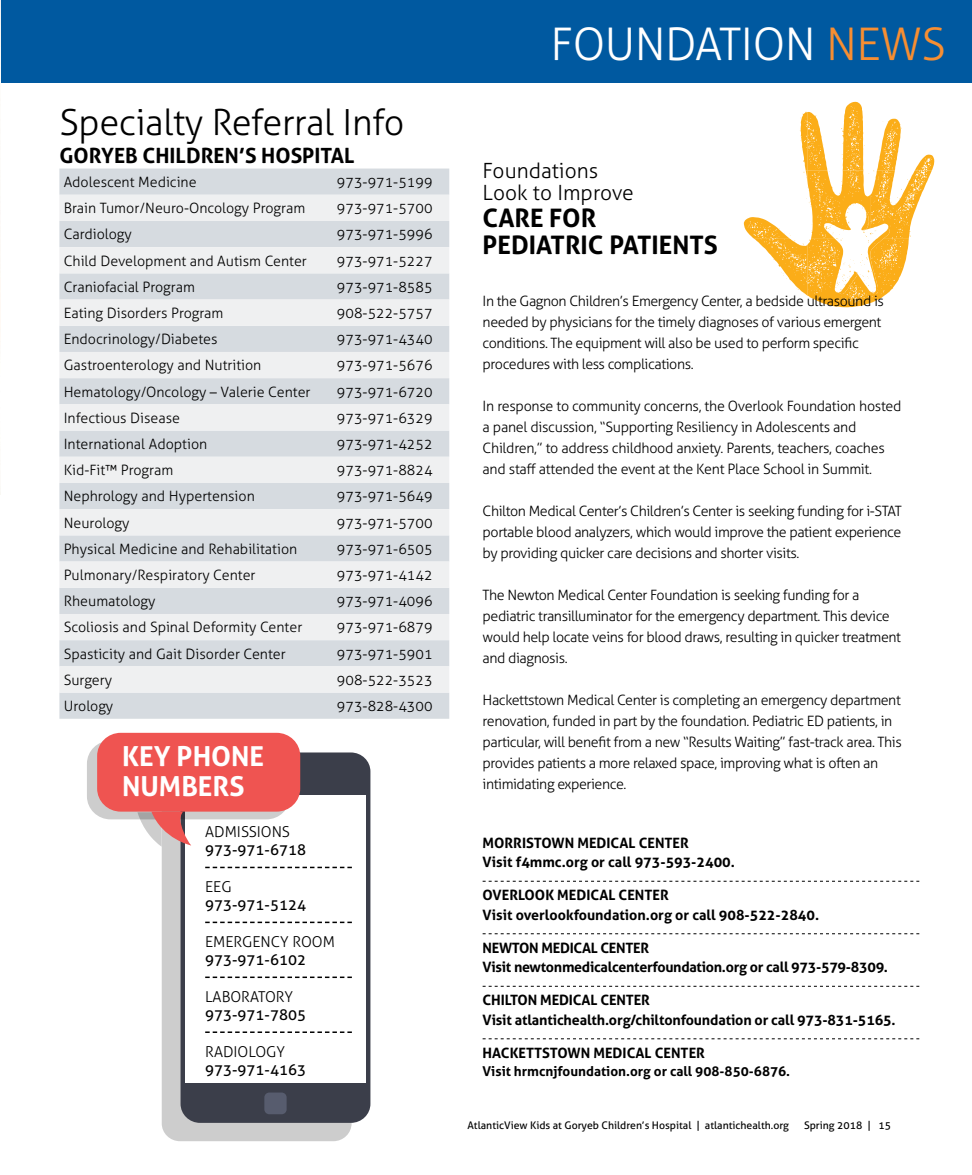
<style>
.page{position:relative;width:972px;height:1175px;background:#fff}
.page>*{position:absolute;margin:0;border:0;box-sizing:border-box;transform-origin:0 0}
.t1{font:300 45px "Aller";letter-spacing:-.01em;color:#fff}
.t2{font:300 36px "Aller";letter-spacing:-.01em;color:#000}
.t3{font:700 27.45px/30px "Aller";color:#fff}
.t4{font:700 25.5px/27px "Aller";color:#000}
.t5{font:700 21px "Aller";color:#000}
.t6{font:300 21px/22.5px "Aller";color:#000}
.t7{font:15px "Aller";color:#000}
.t8{font:300 15px "Aller";color:#000}
.t9{font:300 14.25px/21px "Aller";letter-spacing:-.02em;color:#000}
.t10{font:300 14.25px "Aller";color:#000}
.t11{font:700 14.25px/19.5px "Aller";letter-spacing:-.01em;color:#000}
.t12{font:700 13.5px "Aller";color:#000}
.t13{font:10.5px "Aller";color:#000}
.s1{color:#f78e32}
</style>
<div class="page">
<svg style="left:744px;top:102px;width:190px;height:205px"></svg>
<div style="left:0;top:0;width:972px;height:82px;background:#0059a0"></div>
<div style="left:162px;top:771px;width:190px;height:370px;background:#cdcdcd;border-radius:18px"></div>
<div style="left:181px;top:752px;width:189px;height:370px;background:#3b3e4a;border-radius:19px"></div>
<div style="left:264px;top:1092px;width:23px;height:22px;background:#575c6e;border-radius:5px"></div>
<div style="left:185px;top:795px;width:181px;height:287px;background:#fff"></div>
<svg style="left:87px;top:740px;width:203px;height:79px;background:#cec7c7"></svg>
<div style="left:97px;top:733px;width:203px;height:78px;background:#ef5451;border-radius:23px"></div>
<svg style="left:137px;top:811px;width:54px;height:35px"></svg>
<div style="left:59px;top:168px;width:390px;height:550px;background:#d6dbe0"></div>
<svg style="left:59px;top:195px;width:390px;height:497px;fill:#eff0f1"></svg>
<svg style="left:205px;top:866px;width:147px;height:2px"></svg>
<svg style="left:205px;top:921px;width:147px;height:3px"></svg>
<svg style="left:205px;top:976px;width:147px;height:2px"></svg>
<svg style="left:205px;top:1031px;width:147px;height:2px"></svg>
<img style="left:0;top:0;width:1px;height:494px">
<svg style="left:483px;top:880px;width:436px;height:1px"></svg>
<svg style="left:483px;top:933px;width:436px;height:1px"></svg>
<svg style="left:483px;top:985px;width:436px;height:1px"></svg>
<svg style="left:483px;top:1038px;width:436px;height:1px"></svg>
<h2 class="t2" style="left:59px;top:100px;width:347px">Specialty Referral Info</h2>
<h3 class="t5" style="left:59px;top:142px;width:297px">GORYEB CHILDREN’S HOSPITAL</h3>
<p class="t10" style="left:64px;top:173px;width:134px">Adolescent Medicine</p>
<p class="t10" style="left:337px;top:173px;width:97px">973-971-5199</p>
<p class="t10" style="left:64px;top:199px;width:243px">Brain Tumor/Neuro-Oncology Program</p>
<p class="t10" style="left:337px;top:199px;width:97px">973-971-5700</p>
<p class="t10" style="left:64px;top:226px;width:70px">Cardiology</p>
<p class="t10" style="left:337px;top:226px;width:97px">973-971-5996</p>
<p class="t10" style="left:64px;top:252px;width:245px">Child Development and Autism Center</p>
<p class="t10" style="left:337px;top:252px;width:97px">973-971-5227</p>
<p class="t10" style="left:64px;top:278px;width:133px">Craniofacial Program</p>
<p class="t10" style="left:337px;top:278px;width:97px">973-971-8585</p>
<p class="t10" style="left:64px;top:304px;width:161px">Eating Disorders Program</p>
<p class="t10" style="left:337px;top:304px;width:97px">908-522-5757</p>
<p class="t10" style="left:64px;top:330px;width:155px">Endocrinology/Diabetes</p>
<p class="t10" style="left:337px;top:330px;width:97px">973-971-4340</p>
<p class="t10" style="left:64px;top:357px;width:199px">Gastroenterology and Nutrition</p>
<p class="t10" style="left:337px;top:357px;width:97px">973-971-5676</p>
<p class="t10" style="left:64px;top:383px;width:248px">Hematology/Oncology – Valerie Center</p>
<p class="t10" style="left:337px;top:383px;width:97px">973-971-6720</p>
<p class="t10" style="left:64px;top:409px;width:118px">Infectious Disease</p>
<p class="t10" style="left:337px;top:409px;width:97px">973-971-6329</p>
<p class="t10" style="left:64px;top:435px;width:145px">International Adoption</p>
<p class="t10" style="left:337px;top:435px;width:97px">973-971-4252</p>
<p class="t10" style="left:64px;top:461px;width:111px">Kid-Fit™ Program</p>
<p class="t10" style="left:337px;top:461px;width:97px">973-971-8824</p>
<p class="t10" style="left:64px;top:487px;width:193px">Nephrology and Hypertension</p>
<p class="t10" style="left:337px;top:487px;width:97px">973-971-5649</p>
<p class="t10" style="left:64px;top:514px;width:67px">Neurology</p>
<p class="t10" style="left:337px;top:514px;width:97px">973-971-5700</p>
<p class="t10" style="left:64px;top:540px;width:235px">Physical Medicine and Rehabilitation</p>
<p class="t10" style="left:337px;top:540px;width:97px">973-971-6505</p>
<p class="t10" style="left:64px;top:566px;width:193px">Pulmonary/Respiratory Center</p>
<p class="t10" style="left:337px;top:566px;width:97px">973-971-4142</p>
<p class="t10" style="left:64px;top:592px;width:93px">Rheumatology</p>
<p class="t10" style="left:337px;top:592px;width:97px">973-971-4096</p>
<p class="t10" style="left:64px;top:618px;width:240px">Scoliosis and Spinal Deformity Center</p>
<p class="t10" style="left:337px;top:618px;width:97px">973-971-6879</p>
<p class="t10" style="left:64px;top:645px;width:224px">Spasticity and Gait Disorder Center</p>
<p class="t10" style="left:337px;top:645px;width:97px">973-971-5901</p>
<p class="t10" style="left:64px;top:671px;width:50px">Surgery</p>
<p class="t10" style="left:337px;top:671px;width:97px">908-522-3523</p>
<p class="t10" style="left:64px;top:697px;width:51px">Urology</p>
<p class="t10" style="left:337px;top:697px;width:97px">973-828-4300</p>
<h3 class="t3" style="left:122px;top:741px;width:144px">KEY PHONE<br>NUMBERS</h3>
<p class="t8" style="left:205px;top:822px;width:86px">ADMISSIONS</p>
<p class="t7" style="left:205px;top:840px;width:102px">973-971-6718</p>
<p class="t8" style="left:205px;top:877px;width:28px">EEG</p>
<p class="t7" style="left:205px;top:895px;width:102px">973-971-5124</p>
<p class="t8" style="left:205px;top:932px;width:131px">EMERGENCY ROOM</p>
<p class="t7" style="left:205px;top:950px;width:102px">973-971-6102</p>
<p class="t8" style="left:205px;top:987px;width:89px">LABORATORY</p>
<p class="t7" style="left:205px;top:1005px;width:102px">973-971-7805</p>
<p class="t8" style="left:205px;top:1042px;width:81px">RADIOLOGY</p>
<p class="t7" style="left:205px;top:1060px;width:102px">973-971-4163</p>
<h1 class="t1" style="left:551px;top:17px;width:397px">FOUNDATION <span class="s1">NEWS</span></h1>
<h3 class="t6" style="left:483px;top:159px;width:153px">Foundations<br>Look to Improve</h3>
<h3 class="t4" style="left:483px;top:204px;width:237px">CARE FOR<br>PEDIATRIC PATIENTS</h3>
<p class="t9" style="left:483px;top:290px;width:403px">In the Gagnon Children’s Emergency Center, a bedside ultrasound is needed by physicians for the timely diagnoses of various emergent conditions. The equipment will also be used to perform specific procedures with less complications.</p>
<p class="t9" style="left:483px;top:395px;width:420px">In response to community concerns, the Overlook Foundation hosted a panel discussion, “Supporting Resiliency in Adolescents and Children,” to address childhood anxiety. Parents, teachers, coaches and staff attended the event at the Kent Place School in Summit.</p>
<p class="t9" style="left:483px;top:500px;width:421px;text-align:justify">Chilton Medical Center’s Children’s Center is seeking funding for i-STAT portable blood analyzers, which would improve the patient experience by providing quicker care decisions and shorter visits.</p>
<p class="t9" style="left:483px;top:584px;width:420px">The Newton Medical Center Foundation is seeking funding for a pediatric transilluminator for the emergency department. This device would help locate veins for blood draws, resulting in quicker treatment and diagnosis.</p>
<p class="t9" style="left:483px;top:689px;width:421px">Hackettstown Medical Center is completing an emergency department renovation, funded in part by the foundation. Pediatric ED patients, in particular, will benefit from a new “Results Waiting” fast-track area. This provides patients a more relaxed space, improving what is often an intimidating experience.</p>
<p class="t11" style="left:483px;top:833px;width:254px">MORRISTOWN MEDICAL CENTER<br>Visit f4mmc.org or call 973-593-2400.</p>
<p class="t11" style="left:483px;top:885px;width:338px">OVERLOOK MEDICAL CENTER<br>Visit overlookfoundation.org or call 908-522-2840.</p>
<p class="t11" style="left:483px;top:938px;width:407px">NEWTON MEDICAL CENTER<br>Visit newtonmedicalcenterfoundation.org or call 973-579-8309.</p>
<p class="t11" style="left:483px;top:990px;width:415px">CHILTON MEDICAL CENTER<br>Visit atlantichealth.org/chiltonfoundation or call 973-831-5165.</p>
<p class="t11" style="left:483px;top:1043px;width:224px">HACKETTSTOWN MEDICAL CENTER</p>
<p class="t12" style="left:483px;top:1062px;width:309px">Visit hrmcnjfoundation.org or call 908-850-6876.</p>
<p class="t13" style="left:467px;top:1119px;width:323px">AtlanticView Kids at Goryeb Children’s Hospital | atlantichealth.org</p>
<p class="t13" style="left:804px;top:1119px;width:88px">Spring 2018 | 15</p>
</div>
